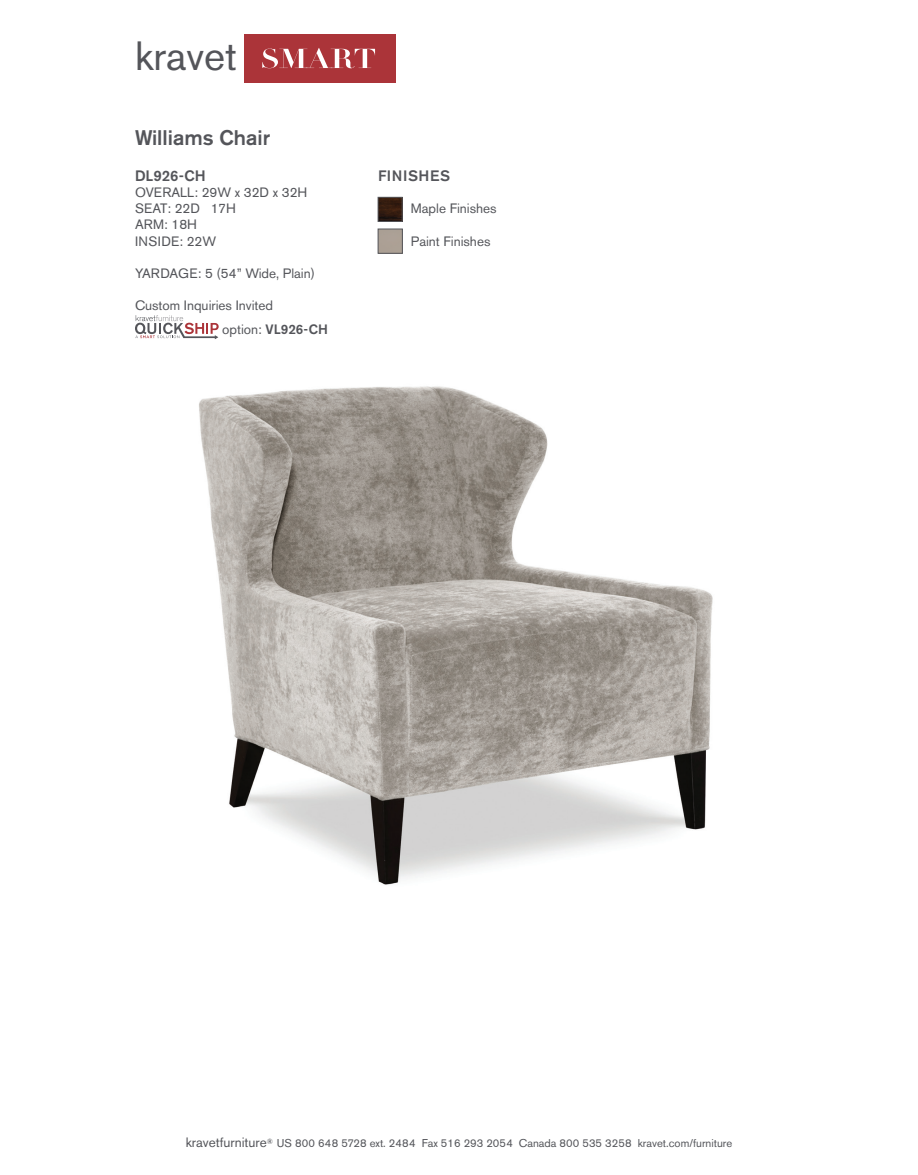
<style>
.page{position:relative;width:918px;height:1175px;background:#fff}
.page>*{position:absolute;margin:0;border:0;box-sizing:border-box;transform-origin:0 0}
.t1{font:40.5px "Akzidenz Grotesk BE";color:#54555a}
.t2{font:500 21px "Akzidenz Grotesk BE";color:#54555a}
.t3{font:500 15px "Akzidenz Grotesk BE";letter-spacing:.03em;color:#54555a}
.t4{font:13.5px "Akzidenz Grotesk BE";color:#54555a}
.t5{font:500 13.5px "Akzidenz Grotesk BE";color:#54555a}
.t6{font:13.5px "Akzidenz Grotesk BE";letter-spacing:.02em;color:#54555a}
.t7{font:11.25px "Akzidenz Grotesk BE";color:#54555a}
.s1{font-weight:400}
.s2{font-size:13.5px}
</style>
<div class="page">
<div style="left:244px;top:34px;width:151px;height:48px;background:#ab3439"></div>
<svg style="left:262px;top:48px;width:113px;height:20px"></svg>
<img style="left:199px;top:386px;width:514px;height:499px">
<div style="left:378px;top:229px;width:24px;height:24px;border:1px solid #54555a"></div>
<img style="left:380px;top:199px;width:20px;height:20px">
<div style="left:378px;top:197px;width:24px;height:24px;border:1px solid #54555a"></div>
<svg style="left:135px;top:315px;width:84px;height:24px"></svg>
<h1 class="t1" style="left:135px;top:32px;width:104px">kravet</h1>
<p class="t2" style="left:135px;top:125px;width:137px">Williams Chair</p>
<p class="t3" style="left:135px;top:166px;width:72px">DL926-CH</p>
<p class="t4" style="left:135px;top:184px;width:174px">OVERALL: 29W x 32D x 32H</p>
<p class="t4" style="left:135px;top:200px;width:102px">SEAT: 22D 17H</p>
<p class="t4" style="left:135px;top:217px;width:64px">ARM: 18H</p>
<p class="t6" style="left:135px;top:233px;width:83px">INSIDE: 22W</p>
<p class="t4" style="left:135px;top:265px;width:182px">YARDAGE: 5 (54” Wide, Plain)</p>
<p class="t4" style="left:135px;top:298px;width:140px">Custom Inquiries Invited</p>
<p class="t5" style="left:222px;top:321px;width:107px"><span class="s1">option:</span> VL926-CH</p>
<p class="t3" style="left:378px;top:166px;width:74px">FINISHES</p>
<p class="t4" style="left:411px;top:200px;width:87px">Maple Finishes</p>
<p class="t4" style="left:411px;top:233px;width:81px">Paint Finishes</p>
<p class="t7" style="left:186px;top:1136px;width:548px"><span class="s2">kravetfurniture</span><sup>®</sup> US 800 648 5728 ext. 2484 Fax 516 293 2054 Canada 800 535 3258 kravet.com/furniture</p>
</div>
